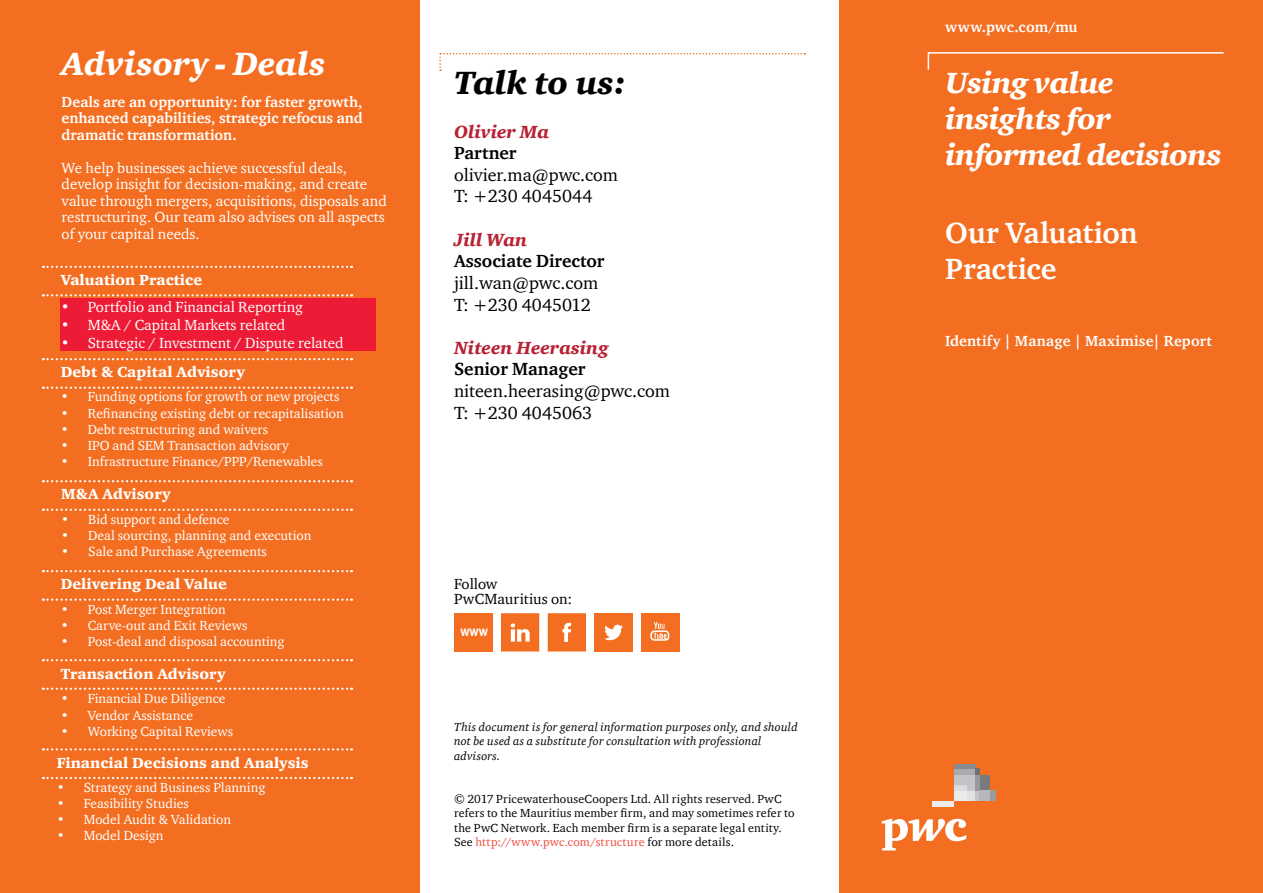
<style>
.page{position:relative;width:1263px;height:893px;background:#fff}
.page>*{position:absolute;margin:0;border:0;box-sizing:border-box;transform-origin:0 0}
.t1{font:italic 900 33px "ITC Charter Com";letter-spacing:.005em;color:#fff}
.t2{font:italic 900 33px "ITC Charter Com";color:#000}
.t3{font:italic 900 30px/36px "ITC Charter Com";letter-spacing:-.02em;color:#fff}
.t4{font:700 30px/36px "ITC Charter Com";color:#fff}
.t5{font:18px/21.6px "ITC Charter Com";color:#000}
.t6{font:700 18px "ITC Charter Com";color:#000}
.t7{font:italic 900 18px "ITC Charter Com";color:#b82234}
.t8{font:15px/16.5px "ITC Charter Com";color:#fff}
.t9{font:700 15px/16.5px "ITC Charter Com";color:#fff;text-align:justify}
.t10{font:900 15px "ITC Charter Com";color:#fff}
.t11{font:15px/14.5px "ITC Charter Com";color:#000}
.t12{font:700 14.4px "Arial Narrow";color:#fff}
.t13{font:13.5px "ITC Charter Com";color:#fff}
.t14{font:12px/14.4px "ITC Charter Com";letter-spacing:.015em;color:#000}
.t15{font:italic 12px/14.4px "ITC Charter Com";letter-spacing:.015em;color:#000}
.s1{color:#f04b3e}
</style>
<div class="page">
<div style="left:840px;top:0;width:423px;height:893px;background:#f36e21"></div>
<div style="left:0;top:0;width:420px;height:893px;background:#f36e21"></div>
<svg style="left:928px;top:54px;width:1px;height:16px"></svg>
<hr style="left:928px;top:52px;width:296px;height:2px;background:#fff">
<svg style="left:882px;top:819px;width:84px;height:31px"></svg>
<div style="left:990px;top:791px;width:5px;height:10px;background:#999b9e"></div>
<div style="left:979px;top:775px;width:11px;height:16px;background:#797a7d"></div>
<div style="left:933px;top:801px;width:21px;height:5px;background:#ebebec"></div>
<div style="left:954px;top:791px;width:13px;height:10px;background:#ebebec"></div>
<div style="left:967px;top:791px;width:8px;height:10px;background:#e0e1e2"></div>
<hr style="left:975px;top:791px;width:4px;height:10px;background:#c2c4c6">
<div style="left:979px;top:791px;width:11px;height:10px;background:#b6b8ba"></div>
<hr style="left:954px;top:764px;width:21px;height:4px;background:#888a8d">
<svg style="left:954px;top:768px;width:25px;height:23px"></svg>
<hr style="left:975px;top:775px;width:4px;height:16px;background:#97999c">
<svg style="left:439px;top:53px;width:366px;height:18px"></svg>
<div style="left:454px;top:613px;width:38px;height:38px;background:#f36e21"></div>
<svg style="left:501px;top:613px;width:38px;height:38px"></svg>
<svg style="left:548px;top:613px;width:38px;height:38px"></svg>
<div style="left:641px;top:613px;width:39px;height:38px;background:#f36e21"></div>
<svg style="left:650px;top:622px;width:20px;height:19px"></svg>
<div style="left:594px;top:613px;width:39px;height:38px;background:#f36e21"></div>
<svg style="left:604px;top:625px;width:19px;height:15px"></svg>
<svg style="left:43px;top:659px;width:309px;height:2px"></svg>
<svg style="left:43px;top:688px;width:309px;height:2px"></svg>
<svg style="left:43px;top:570px;width:309px;height:2px"></svg>
<svg style="left:43px;top:598px;width:309px;height:3px"></svg>
<svg style="left:43px;top:480px;width:309px;height:2px"></svg>
<svg style="left:43px;top:509px;width:309px;height:2px"></svg>
<svg style="left:43px;top:358px;width:309px;height:2px"></svg>
<svg style="left:43px;top:387px;width:309px;height:2px"></svg>
<div style="left:60px;top:298px;width:315px;height:53px;background:#ed1b35"></div>
<svg style="left:43px;top:748px;width:309px;height:3px"></svg>
<svg style="left:43px;top:777px;width:309px;height:2px"></svg>
<svg style="left:43px;top:266px;width:309px;height:2px"></svg>
<svg style="left:43px;top:294px;width:309px;height:2px"></svg>
<h1 class="t1" style="left:62px;top:44px;width:265px">Advisory - Deals</h1>
<p class="t9" style="left:62px;top:93px;width:303px">Deals are an opportunity: for faster growth, enhanced capabilities, strategic refocus and dramatic transformation.</p>
<p class="t8" style="left:62px;top:159px;width:327px">We help businesses achieve successful deals, develop insight for decision-making, and create value through mergers, acquisitions, disposals and restructuring. Our team also advises on all aspects of your capital needs.</p>
<p class="t10" style="left:61px;top:271px;width:143px">Valuation Practice</p>
<p class="t8" style="left:61px;top:298px;width:244px">• Portfolio and Financial Reporting</p>
<p class="t8" style="left:61px;top:316px;width:226px">• M&amp;A / Capital Markets related</p>
<p class="t8" style="left:61px;top:334px;width:284px">• Strategic / Investment / Dispute related</p>
<p class="t10" style="left:61px;top:362px;width:186px">Debt &amp; Capital Advisory</p>
<p class="t13" style="left:61px;top:388px;width:280px">• Funding options for growth or new projects</p>
<p class="t13" style="left:61px;top:405px;width:285px">• Refinancing existing debt or recapitalisation</p>
<p class="t13" style="left:61px;top:421px;width:209px">• Debt restructuring and waivers</p>
<p class="t13" style="left:61px;top:437px;width:230px">• IPO and SEM Transaction advisory</p>
<p class="t13" style="left:61px;top:453px;width:264px">• Infrastructure Finance/PPP/Renewables</p>
<p class="t10" style="left:61px;top:485px;width:111px">M&amp;A Advisory</p>
<p class="t13" style="left:61px;top:511px;width:170px">• Bid support and defence</p>
<p class="t13" style="left:61px;top:527px;width:252px">• Deal sourcing, planning and execution</p>
<p class="t13" style="left:61px;top:543px;width:207px">• Sale and Purchase Agreements</p>
<p class="t10" style="left:61px;top:575px;width:168px">Delivering Deal Value</p>
<p class="t13" style="left:61px;top:601px;width:167px">• Post Merger Integration</p>
<p class="t13" style="left:61px;top:617px;width:188px">• Carve-out and Exit Reviews</p>
<p class="t13" style="left:61px;top:633px;width:225px">• Post-deal and disposal accounting</p>
<p class="t10" style="left:61px;top:664px;width:166px">Transaction Advisory</p>
<p class="t13" style="left:61px;top:690px;width:166px">• Financial Due Diligence</p>
<p class="t13" style="left:61px;top:707px;width:134px">• Vendor Assistance</p>
<p class="t13" style="left:61px;top:723px;width:174px">• Working Capital Reviews</p>
<p class="t10" style="left:57px;top:754px;width:254px">Financial Decisions and Analysis</p>
<p class="t13" style="left:57px;top:779px;width:210px">• Strategy and Business Planning</p>
<p class="t13" style="left:57px;top:795px;width:134px">• Feasibility Studies</p>
<p class="t13" style="left:57px;top:811px;width:176px">• Model Audit &amp; Validation</p>
<p class="t13" style="left:57px;top:827px;width:108px">• Model Design</p>
<h1 class="t2" style="left:454px;top:63px;width:174px">Talk to us:</h1>
<h3 class="t7" style="left:454px;top:120px;width:97px">Olivier Ma</h3>
<h3 class="t6" style="left:454px;top:142px;width:64px">Partner</h3>
<h3 class="t5" style="left:454px;top:164px;width:166px">olivier.ma@pwc.com<br>T: +230 4045044</h3>
<h3 class="t7" style="left:454px;top:228px;width:75px">Jill Wan</h3>
<h3 class="t6" style="left:454px;top:250px;width:152px">Associate Director</h3>
<h3 class="t5" style="left:454px;top:272px;width:146px">jill.wan@pwc.com<br>T: +230 4045012</h3>
<h3 class="t7" style="left:454px;top:336px;width:156px">Niteen Heerasing</h3>
<h3 class="t6" style="left:454px;top:358px;width:133px">Senior Manager</h3>
<h3 class="t5" style="left:454px;top:380px;width:218px">niteen.heerasing@pwc.com<br>T: +230 4045063</h3>
<p class="t11" style="left:454px;top:576px;width:120px">Follow<br>PwCMauritius on:</p>
<p class="t12" style="left:460px;top:620px;width:29px">www</p>
<p class="t15" style="left:454px;top:719px;width:345px">This document is for general information purposes only, and should not be used as a substitute for consultation with professional advisors.</p>
<p class="t14" style="left:454px;top:791px;width:342px">© 2017 PricewaterhouseCoopers Ltd. All rights reserved. PwC refers to the Mauritius member firm, and may sometimes refer to the PwC Network. Each member firm is a separate legal entity.<br>See <span class="s1">http://www.pwc.com/structure</span> for more details.</p>
<p class="t9" style="left:945px;top:18px;width:134px">www.pwc.com/mu</p>
<h2 class="t3" style="left:945px;top:64px;width:278px">Using value insights for informed decisions</h2>
<h2 class="t4" style="left:945px;top:214px;width:194px">Our Valuation<br>Practice</h2>
<p class="t9" style="left:945px;top:332px;width:268px">Identify | Manage | Maximise| Report</p>
</div>
